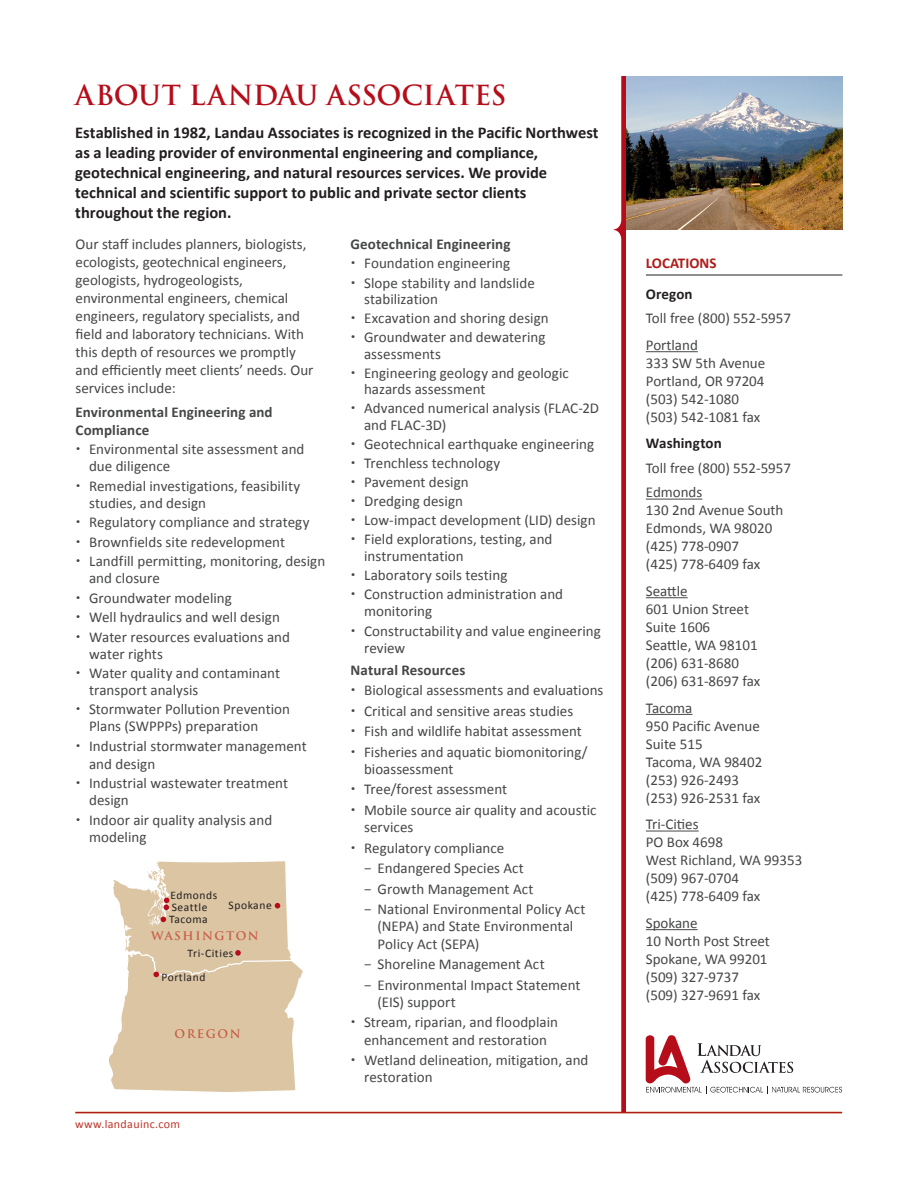
<style>
.page{position:relative;width:918px;height:1188px;background:#fff}
.page>*{position:absolute;margin:0;border:0;box-sizing:border-box;transform-origin:0 0}
.t1{font:700 27px "Trajan Pro";letter-spacing:-.01em;color:#b50e1a}
.Encapsulating_Statem{font:700 16.5px/19.8px "Calibri";color:#231f20}
.Bullet_List{font:15px/17.2px "Calibri";color:#454647}
.Body_Text{font:15px/18px "Calibri";color:#454647}
.Bullet_List_2{font:15px/17.2px "Calibri";color:#454647}
.Bullet_Heading{font:700 15px/17.2px "Calibri";letter-spacing:.005em;color:#454647}
.Bullet_List_-_Last{font:15px/17.2px "Calibri";letter-spacing:.005em;color:#454647}
.Bullet_Heading-2{font:700 15px "Calibri";letter-spacing:.005em;color:#231f20}
.Subheading{font:700 15px "Calibri";color:#ae1d19}
.t2{font:11.55px/11.9px "Calibri";letter-spacing:.05em;color:#231f20}
.t3{font:700 11.55px "Trajan Pro";letter-spacing:.13em;color:#c95b47}
</style>
<div class="page">
<img style="left:626px;top:76px;width:216px;height:154px">
<svg style="left:646px;top:1035px;width:196px;height:59px"></svg>
<hr style="left:75px;top:1112px;width:767px;height:1px;background:#ae1d19">
<svg style="left:612px;top:76px;width:14px;height:1036px"></svg>
<svg style="left:109px;top:861px;width:194px;height:231px"></svg>
<hr style="left:646px;top:275px;width:196px;height:1px;background:#231f20">
<hr style="left:646px;top:351px;width:52px;height:1px;background:#454647">
<hr style="left:646px;top:499px;width:56px;height:1px;background:#454647">
<hr style="left:646px;top:597px;width:42px;height:1px;background:#454647">
<hr style="left:646px;top:714px;width:47px;height:1px;background:#454647">
<hr style="left:646px;top:831px;width:53px;height:1px;background:#454647">
<hr style="left:646px;top:929px;width:52px;height:1px;background:#454647">
<p class="t1" style="left:75px;top:78px;width:433px">ABOUT LANDAU ASSOCIATES</p>
<p class="Encapsulating_Statem" style="left:75px;top:122px;width:525px">Established in 1982, Landau Associates is recognized in the Pacific Northwest as a leading provider of environmental engineering and compliance, geotechnical engineering, and natural resources services. We provide technical and scientific support to public and private sector clients throughout the region.</p>
<p class="Body_Text" style="left:76px;top:235px;width:239px">Our staff includes planners, biologists, ecologists, geotechnical engineers, geologists, hydrogeologists, environmental engineers, chemical engineers, regulatory specialists, and field and laboratory technicians. With this depth of resources we promptly and efficiently meet clients’ needs. Our services include:</p>
<p class="Bullet_Heading" style="left:76px;top:403px;width:199px">Environmental Engineering and<br>Compliance</p>
<p class="Bullet_List" style="left:89px;top:440px;width:217px">Environmental site assessment and due diligence</p>
<p class="Bullet_List" style="left:89px;top:476px;width:213px">Remedial investigations, feasibility studies, and design</p>
<p class="Bullet_List" style="left:89px;top:513px;width:222px">Regulatory compliance and strategy</p>
<p class="Bullet_List" style="left:89px;top:532px;width:198px">Brownfields site redevelopment</p>
<p class="Bullet_List" style="left:89px;top:552px;width:238px">Landfill permitting, monitoring, design and closure</p>
<p class="Bullet_List" style="left:89px;top:588px;width:144px">Groundwater modeling</p>
<p class="Bullet_List" style="left:89px;top:608px;width:192px">Well hydraulics and well design</p>
<p class="Bullet_List" style="left:89px;top:627px;width:202px">Water resources evaluations and water rights</p>
<p class="Bullet_List" style="left:89px;top:664px;width:193px">Water quality and contaminant transport analysis</p>
<p class="Bullet_List" style="left:89px;top:700px;width:203px">Stormwater Pollution Prevention<br>Plans (SWPPPs) preparation</p>
<p class="Bullet_List" style="left:89px;top:737px;width:219px">Industrial stormwater management and design</p>
<p class="Bullet_List" style="left:89px;top:774px;width:200px">Industrial wastewater treatment design</p>
<p class="Bullet_List" style="left:89px;top:810px;width:185px">Indoor air quality analysis and modeling</p>
<p class="Bullet_Heading" style="left:351px;top:235px;width:161px">Geotechnical Engineering</p>
<p class="Bullet_List" style="left:364px;top:254px;width:148px">Foundation engineering</p>
<p class="Bullet_List" style="left:364px;top:274px;width:172px;line-height:16.5px">Slope stability and landslide stabilization</p>
<p class="Bullet_List" style="left:364px;top:309px;width:186px">Excavation and shoring design</p>
<p class="Bullet_List" style="left:364px;top:328px;width:183px;line-height:16.5px">Groundwater and dewatering assessments</p>
<p class="Bullet_List" style="left:364px;top:364px;width:206px;line-height:16.5px">Engineering geology and geologic hazards assessment</p>
<p class="Bullet_List" style="left:364px;top:399px;width:237px;line-height:16.4px">Advanced numerical analysis (FLAC-2D and FLAC-3D)</p>
<p class="Bullet_List" style="left:364px;top:435px;width:232px">Geotechnical earthquake engineering</p>
<p class="Bullet_List" style="left:364px;top:454px;width:138px">Trenchless technology</p>
<p class="Bullet_List" style="left:364px;top:473px;width:106px">Pavement design</p>
<p class="Bullet_List" style="left:364px;top:492px;width:100px">Dredging design</p>
<p class="Bullet_List" style="left:364px;top:511px;width:233px">Low-impact development (LID) design</p>
<p class="Bullet_List" style="left:364px;top:531px;width:190px;line-height:16.5px">Field explorations, testing, and instrumentation</p>
<p class="Bullet_List" style="left:364px;top:566px;width:145px">Laboratory soils testing</p>
<p class="Bullet_List" style="left:364px;top:585px;width:201px;line-height:16.4px">Construction administration and monitoring</p>
<p class="Bullet_List_-_Last" style="left:364px;top:621px;width:238px">Constructability and value engineering review</p>
<p class="Bullet_Heading" style="left:351px;top:661px;width:116px">Natural Resources</p>
<p class="Bullet_List" style="left:364px;top:681px;width:241px">Biological assessments and evaluations</p>
<p class="Bullet_List" style="left:364px;top:701px;width:211px">Critical and sensitive areas studies</p>
<p class="Bullet_List" style="left:364px;top:722px;width:219px">Fish and wildlife habitat assessment</p>
<p class="Bullet_List" style="left:364px;top:742px;width:225px">Fisheries and aquatic biomonitoring/ bioassessment</p>
<p class="Bullet_List" style="left:364px;top:780px;width:145px">Tree/forest assessment</p>
<p class="Bullet_List" style="left:364px;top:801px;width:234px">Mobile source air quality and acoustic services</p>
<p class="Bullet_List" style="left:364px;top:838px;width:142px">Regulatory compliance</p>
<p class="Bullet_List_2" style="left:364px;top:859px;width:161px">− Endangered Species Act</p>
<p class="Bullet_List_2" style="left:364px;top:879px;width:171px">− Growth Management Act</p>
<p class="Bullet_List_2" style="left:378px;top:900px;width:210px;text-indent:-14px">− National Environmental Policy Act (NEPA) and State Environmental<br>Policy Act (SEPA)</p>
<p class="Bullet_List_2" style="left:364px;top:955px;width:182px">− Shoreline Management Act</p>
<p class="Bullet_List_2" style="left:378px;top:975px;width:204px;text-indent:-14px">− Environmental Impact Statement (EIS) support</p>
<p class="Bullet_List" style="left:364px;top:1013px;width:195px">Stream, riparian, and floodplain enhancement and restoration</p>
<p class="Bullet_List" style="left:364px;top:1051px;width:226px">Wetland delineation, mitigation, and restoration</p>
<p class="t2" style="left:170px;top:889px;width:48px">Edmonds</p>
<p class="t2" style="left:229px;top:898px;width:45px">Spokane</p>
<p class="t2" style="left:169px;top:901px;width:40px">Seattle<br>Tacoma</p>
<p class="t2" style="left:188px;top:946px;width:47px">Tri-Cities</p>
<p class="t3" style="left:151px;top:929px;width:109px">WASHINGTON</p>
<p class="t2" style="left:161px;top:971px;width:45px">Portland</p>
<p class="t3" style="left:175px;top:1026px;width:68px">OREGON</p>
<p class="Subheading" style="left:646px;top:254px;width:72px">LOCATIONS</p>
<p class="Bullet_Heading-2" style="left:646px;top:284px;width:48px">Oregon</p>
<p class="Body_Text" style="left:646px;top:309px;width:147px">Toll free (800) 552-5957</p>
<p class="Body_Text" style="left:646px;top:335px;width:53px">Portland</p>
<p class="Body_Text" style="left:646px;top:353px;width:121px">333 SW 5th Avenue</p>
<p class="Body_Text" style="left:646px;top:371px;width:120px">Portland, OR 97204</p>
<p class="Body_Text" style="left:646px;top:389px;width:116px">(503) 542-1080 (503) 542-1081 fax</p>
<p class="Bullet_Heading-2" style="left:646px;top:434px;width:77px">Washington</p>
<p class="Body_Text" style="left:646px;top:458px;width:147px">Toll free (800) 552-5957</p>
<p class="Body_Text" style="left:646px;top:483px;width:58px">Edmonds</p>
<p class="Body_Text" style="left:646px;top:501px;width:139px">130 2nd Avenue South</p>
<p class="Body_Text" style="left:646px;top:519px;width:128px">Edmonds, WA 98020</p>
<p class="Body_Text" style="left:646px;top:537px;width:116px">(425) 778-0907 (425) 778-6409 fax</p>
<p class="Body_Text" style="left:646px;top:581px;width:43px">Seattle</p>
<p class="Body_Text" style="left:646px;top:599px;width:105px">601 Union Street<br>Suite 1606</p>
<p class="Body_Text" style="left:646px;top:635px;width:113px">Seattle, WA 98101</p>
<p class="Body_Text" style="left:646px;top:653px;width:116px">(206) 631-8680 (206) 631-8697 fax</p>
<p class="Body_Text" style="left:646px;top:698px;width:48px">Tacoma</p>
<p class="Body_Text" style="left:646px;top:716px;width:115px">950 Pacific Avenue</p>
<p class="Body_Text" style="left:646px;top:734px;width:58px">Suite 515</p>
<p class="Body_Text" style="left:646px;top:752px;width:118px">Tacoma, WA 98402</p>
<p class="Body_Text" style="left:646px;top:770px;width:116px">(253) 926-2493 (253) 926-2531 fax</p>
<p class="Body_Text" style="left:646px;top:815px;width:54px">Tri-Cities</p>
<p class="Body_Text" style="left:646px;top:833px;width:79px">PO Box 4698</p>
<p class="Body_Text" style="left:646px;top:851px;width:158px">West Richland, WA 99353</p>
<p class="Body_Text" style="left:646px;top:869px;width:116px">(509) 967-0704 (425) 778-6409 fax</p>
<p class="Body_Text" style="left:646px;top:913px;width:53px">Spokane</p>
<p class="Body_Text" style="left:646px;top:931px;width:126px">10 North Post Street</p>
<p class="Body_Text" style="left:646px;top:949px;width:123px">Spokane, WA 99201</p>
<p class="Body_Text" style="left:646px;top:967px;width:116px">(509) 327-9737 (509) 327-9691 fax</p>
</div>
